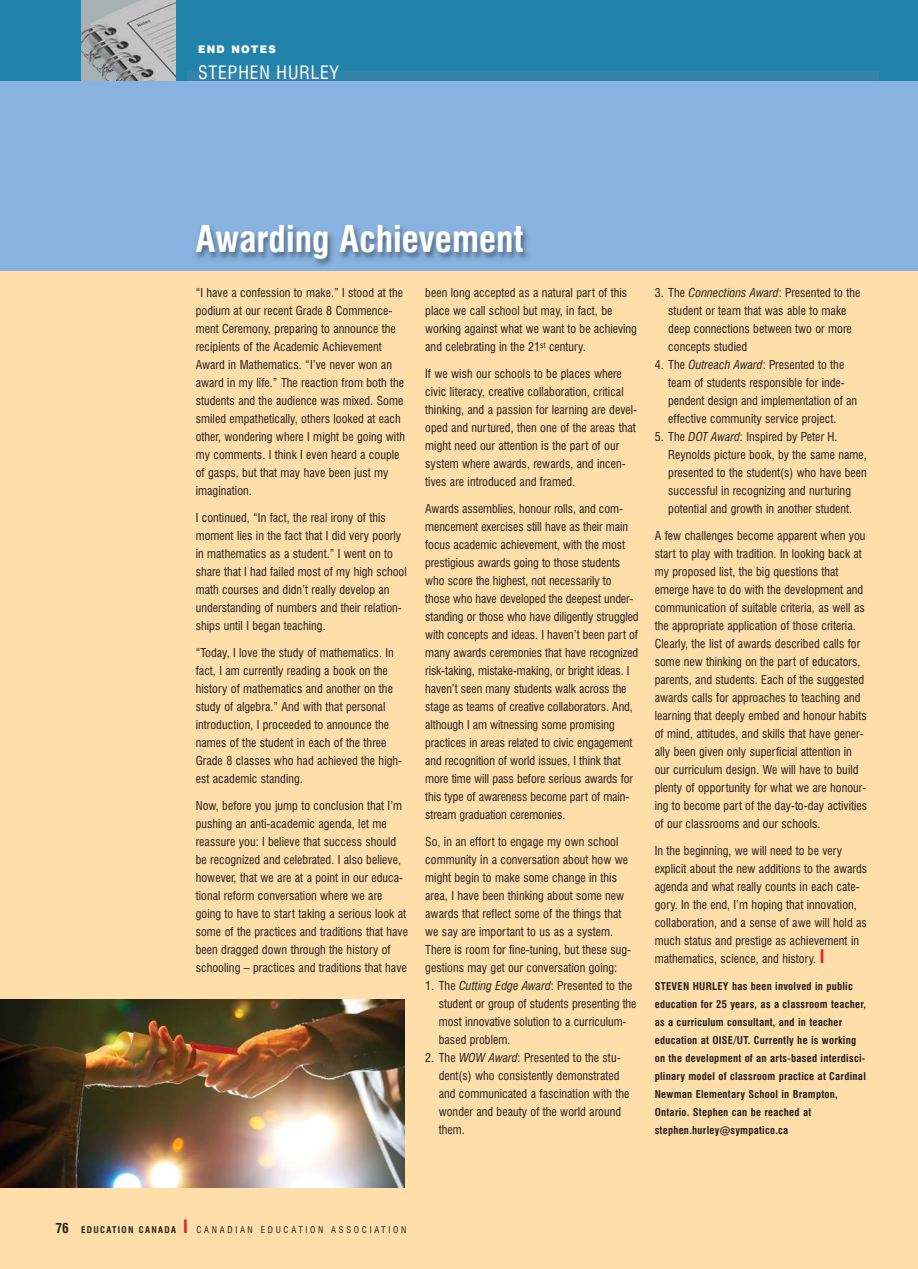
<style>
.page{position:relative;width:918px;height:1269px;background:#ffdeaa}
.page>*{position:absolute;margin:0;border:0;box-sizing:border-box;transform-origin:0 0}
.t1{font:700 condensed 36px "Swiss 721 BT";color:#fff}
.t2{font:condensed 18px "Swiss 721 BT";letter-spacing:.05em;color:#fff}
.t3{font:condensed 12px/18px "Swiss 721 BT";letter-spacing:.005em;color:#231f20}
.t4{font:700 condensed 10.5px/18px "Swiss 721 BT";letter-spacing:.025em;color:#231f20}
.t5{font:900 10.5px "Swiss 721 BT";letter-spacing:.13em;color:#fff}
.t6{font:condensed 9px "Swiss 721 BT";letter-spacing:.3em;color:#231f20}
.s1{font-style:italic}
.s2{font-weight:700;font-size:18px;color:#ed1c24}
.s3{font-weight:700;font-size:13.5px}
.s4{font-weight:700}
</style>
<div class="page">
<div style="left:0;top:72px;width:918px;height:198px;background:#88b3df"></div>
<div style="left:0;top:0;width:918px;height:81px;background:#2283aa"></div>
<img style="left:187px;top:71px;width:692px;height:200px">
<img style="left:81px;top:0;width:95px;height:81px">
<img style="left:0;top:999px;width:405px;height:189px">
<p class="t5" style="left:198px;top:45px;width:79px">END NOTES</p>
<p class="t2" style="left:198px;top:65px;width:142px">STEPHEN HURLEY</p>
<p class="t1" style="left:196px;top:225px;width:329px">Awarding Achievement</p>
<p class="t3" style="left:196px;top:285px;width:211px">“I have a confession to make.” I stood at the podium at our recent Grade 8 Commence&shy;ment Ceremony, preparing to announce the recipients of the Academic Achievement Award in Mathematics. “I’ve never won an award in my life.” The reaction from both the students and the audience was mixed. Some smiled empathetically, others looked at each other, wondering where I might be going with my comments. I think I even heard a couple of gasps, but that may have been just my imagination.</p>
<p class="t3" style="left:196px;top:510px;width:213px">I continued, “In fact, the real irony of this moment lies in the fact that I did very poorly in mathematics as a student.” I went on to share that I had failed most of my high school math courses and didn’t really develop an understanding of numbers and their relation&shy;ships until I began teaching.</p>
<p class="t3" style="left:196px;top:645px;width:208px">“Today, I love the study of mathematics. In fact, I am currently reading a book on the history of mathematics and another on the study of algebra.” And with that personal introduction, I proceeded to announce the names of the student in each of the three Grade 8 classes who had achieved the high&shy;est academic standing.</p>
<p class="t3" style="left:196px;top:798px;width:214px">Now, before you jump to conclusion that I’m pushing an anti-academic agenda, let me reassure you: I believe that success should be recognized and celebrated. I also believe, however, that we are at a point in our educa&shy;tional reform conversation where we are going to have to start taking a serious look at some of the practices and traditions that have been dragged down through the history of schooling – practices and traditions that have</p>
<p class="t3" style="left:425px;top:285px;width:213px">been long accepted as a natural part of this place we call school but may, in fact, be working against what we want to be achieving and celebrating in the 21<sup>st</sup> century.</p>
<p class="t3" style="left:425px;top:366px;width:214px">If we wish our schools to be places where civic literacy, creative collaboration, critical thinking, and a passion for learning are devel&shy;oped and nurtured, then one of the areas that might need our attention is the part of our system where awards, rewards, and incen&shy;tives are introduced and framed.</p>
<p class="t3" style="left:425px;top:501px;width:215px">Awards assemblies, honour rolls, and com&shy;mencement exercises still have as their main focus academic achievement, with the most prestigious awards going to those students who score the highest, not necessarily to those who have developed the deepest under&shy;standing or those who have diligently struggled with concepts and ideas. I haven’t been part of many awards ceremonies that have recognized risk-taking, mistake-making, or bright ideas. I haven’t seen many students walk across the stage as teams of creative collaborators. And, although I am witnessing some promising practices in areas related to civic engagement and recognition of world issues, I think that more time will pass before serious awards for this type of awareness become part of main&shy;stream graduation ceremonies.</p>
<p class="t3" style="left:425px;top:834px;width:208px">So, in an effort to engage my own school community in a conversation about how we might begin to make some change in this area, I have been thinking about some new awards that reflect some of the things that we say are important to us as a system.<br>There is room for fine-tuning, but these sug&shy;gestions may get our conversation going:</p>
<p class="t3" style="left:439px;top:978px;width:199px;text-indent:-14px">1. The <span class="s1">Cutting Edge Award</span>: Presented to the student or group of students presenting the most innovative solution to a curriculum&shy;based problem.</p>
<p class="t3" style="left:439px;top:1050px;width:192px;text-indent:-14px">2. The <span class="s1">WOW Award</span>: Presented to the stu&shy;dent(s) who consistently demonstrated and communicated a fascination with the wonder and beauty of the world around them.</p>
<p class="t3" style="left:668px;top:285px;width:194px;text-indent:-14px">3. The <span class="s1">Connections Award</span>: Presented to the student or team that was able to make deep connections between two or more concepts studied</p>
<p class="t3" style="left:668px;top:357px;width:190px;text-indent:-14px">4. The <span class="s1">Outreach Award</span>: Presented to the team of students responsible for inde&shy;pendent design and implementation of an effective community service project.</p>
<p class="t3" style="left:668px;top:429px;width:200px;text-indent:-14px">5. The <span class="s1">DOT Award</span>: Inspired by Peter H.<br>Reynolds picture book, by the same name, presented to the student(s) who have been successful in recognizing and nurturing potential and growth in another student.</p>
<p class="t3" style="left:655px;top:528px;width:214px">A few challenges become apparent when you start to play with tradition. In looking back at my proposed list, the big questions that emerge have to do with the development and communication of suitable criteria, as well as the appropriate application of those criteria.<br>Clearly, the list of awards described calls for some new thinking on the part of educators, parents, and students. Each of the suggested awards calls for approaches to teaching and learning that deeply embed and honour habits of mind, attitudes, and skills that have gener&shy;ally been given only superficial attention in our curriculum design. We will have to build plenty of opportunity for what we are honour&shy;ing to become part of the day-to-day activities of our classrooms and our schools.</p>
<p class="t3" style="left:655px;top:843px;width:214px">In the beginning, we will need to be very explicit about the new additions to the awards agenda and what really counts in each cate&shy;gory. In the end, I’m hoping that innovation, collaboration, and a sense of awe will hold as much status and prestige as achievement in mathematics, science, and history. <span class="s2">I</span></p>
<p class="t4" style="left:655px;top:978px;width:213px">STEVEN HURLEY has been involved in public education for 25 years, as a classroom teacher, as a curriculum consultant, and in teacher education at OISE/UT. Currently he is working on the development of an arts-based interdisci&shy;plinary model of classroom practice at Cardinal Newman Elementary School in Brampton, Ontario. Stephen can be reached at stephen.hurley@sympatico.ca</p>
<p class="t6" style="left:55px;top:1226px;width:352px"><span class="s3">76</span> <span class="s4">EDUCATION CANADA</span> <span class="s2">I</span> CANADIAN EDUCATION ASSOCIATION</p>
</div>
